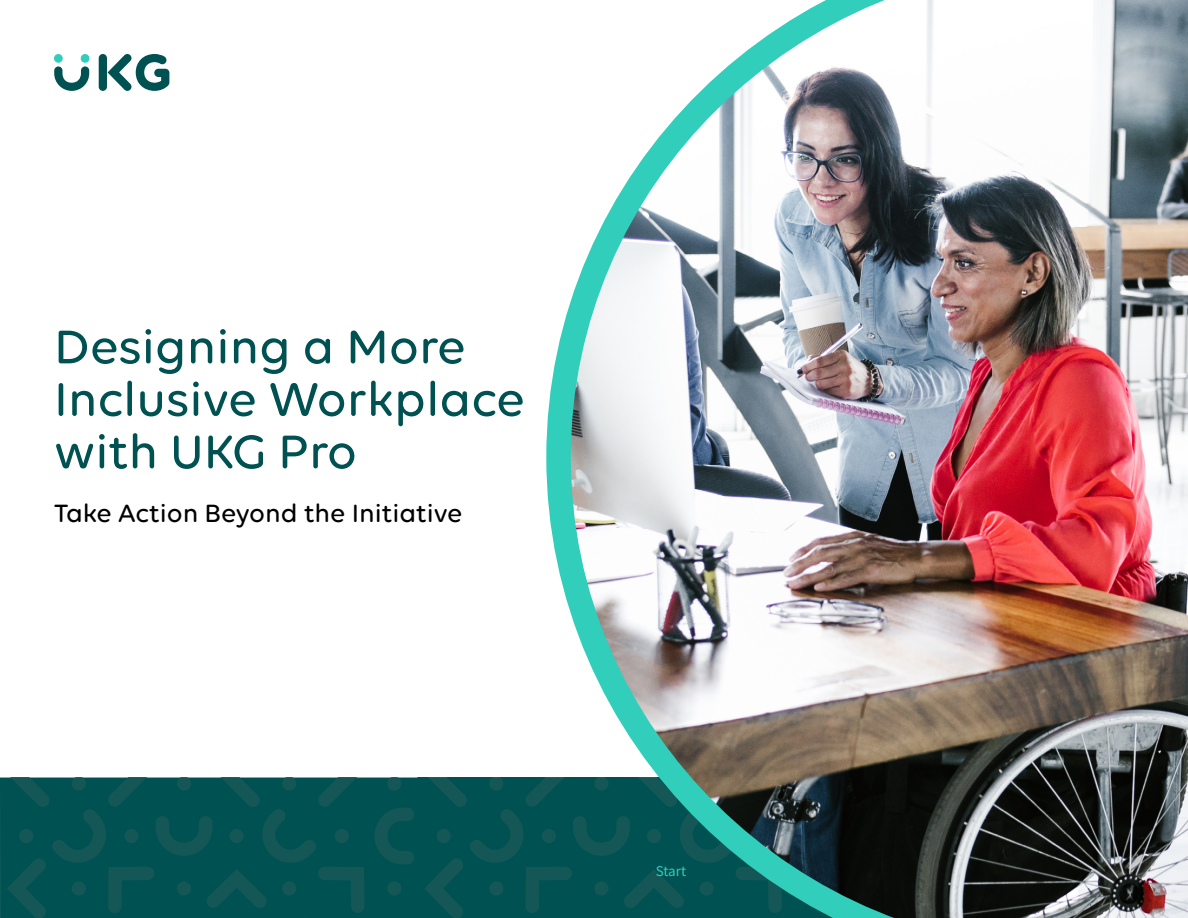
<style>
.page{position:relative;width:1188px;height:918px;background:#fff}
.page>*{position:absolute;margin:0;border:0;box-sizing:border-box;transform-origin:0 0}
.t1{font:500 51px/52.5px "Volte Rounded";color:#005151}
.t2{font:500 27px "Volte Rounded";color:#000}
.t3{font:15px "Source Sans Pro";letter-spacing:-.01em;color:#30cebb}
</style>
<div class="page">
<svg style="left:0;top:778px;width:546px;height:140px;background:#045252"></svg>
<img style="left:546px;top:0;width:642px;height:918px">
<div style="left:99px;top:54px;width:8px;height:37px;background:#005151;border-radius:4px"></div>
<svg style="left:108px;top:54px;width:61px;height:37px"></svg>
<div style="left:54px;top:54px;width:9px;height:9px;background:#30cebb;border-radius:50%"></div>
<div style="left:81px;top:54px;width:8px;height:9px;background:#30cebb;border-radius:50%"></div>
<svg style="left:54px;top:66px;width:35px;height:25px"></svg>
<p class="t1" style="left:54px;top:319px;width:472px">Designing a More<br>Inclusive Workplace with UKG Pro</p>
<p class="t2" style="left:54px;top:498px;width:410px">Take Action Beyond the Initiative</p>
<p class="t3" style="left:656px;top:861px;width:32px">Start</p>
</div>
